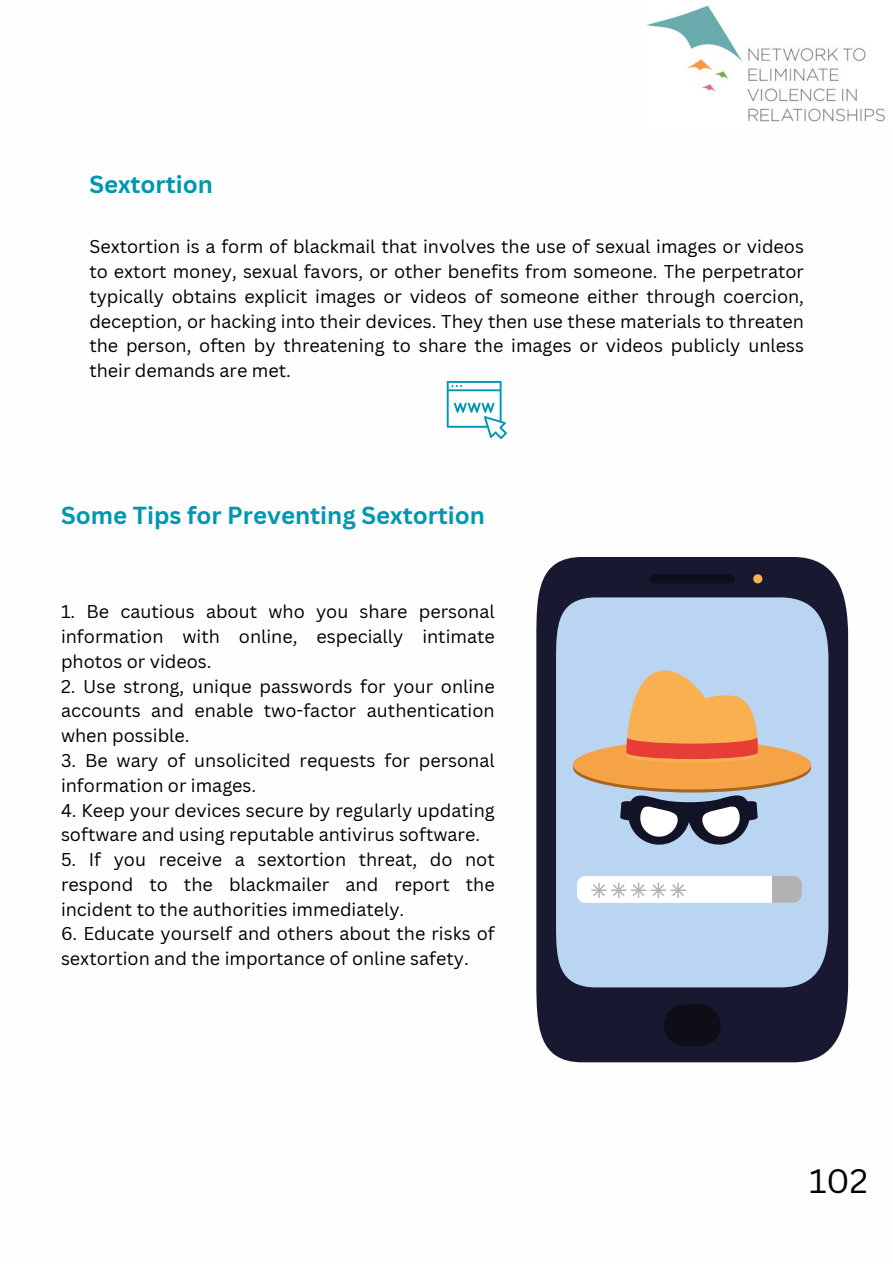
<style>
.page{position:relative;width:893px;height:1264px;background:#fff}
.page>*{position:absolute;margin:0;border:0;box-sizing:border-box;transform-origin:0 0}
.t1{font:33px "Canva Sans";color:#000}
.t2{font:700 24px "Canva Sans";color:#0097b2}
.t3{font:18px/24.8px "Canva Sans";color:#000;text-align:justify}
</style>
<div class="page">
<img style="left:647px;top:5px;width:238px;height:117px">
<div style="left:536px;top:557px;width:312px;height:505px;background:#181930"></div>
<div style="left:556px;top:597px;width:272px;height:390px;background:#bad5f1"></div>
<div style="left:663px;top:1004px;width:57px;height:42px;background:#0d0e18;border-radius:21px"></div>
<div style="left:649px;top:574px;width:85px;height:9px;background:#0d0e18;border-radius:5px"></div>
<svg style="left:753px;top:574px;width:9px;height:9px"></svg>
<div style="left:577px;top:876px;width:224px;height:27px;background:#fff;border-radius:8px"></div>
<svg style="left:772px;top:876px;width:29px;height:26px"></svg>
<svg style="left:591px;top:882px;width:95px;height:16px"></svg>
<svg style="left:573px;top:667px;width:238px;height:179px;background:#c5b09f"></svg>
<svg style="left:446px;top:381px;width:61px;height:58px"></svg>
<p class="t2" style="left:89px;top:168px;width:125px">Sextortion</p>
<h2 class="t3" style="left:89px;top:234px;width:716px">Sextortion is a form of blackmail that involves the use of sexual images or videos to extort money, sexual favors, or other benefits from someone. The perpetrator typically obtains explicit images or videos of someone either through coercion, deception, or hacking into their devices. They then use these materials to threaten the person, often by threatening to share the images or videos publicly unless their demands are met.</h2>
<p class="t2" style="left:61px;top:498px;width:425px">Some Tips for Preventing Sextortion</p>
<h2 class="t3" style="left:61px;top:599px;width:435px">1. Be cautious about who you share personal information with online, especially intimate photos or videos.</h2>
<p class="t3" style="left:61px;top:673px;width:435px">2. Use strong, unique passwords for your online accounts and enable two-factor authentication when possible.</p>
<p class="t3" style="left:61px;top:747px;width:435px">3. Be wary of unsolicited requests for personal information or images.</p>
<p class="t3" style="left:61px;top:797px;width:435px">4. Keep your devices secure by regularly updating software and using reputable antivirus software.</p>
<p class="t3" style="left:61px;top:846px;width:435px">5. If you receive a sextortion threat, do not respond to the blackmailer and report the incident to the authorities immediately.</p>
<p class="t3" style="left:61px;top:921px;width:435px">6. Educate yourself and others about the risks of sextortion and the importance of online safety.</p>
<p class="t1" style="left:809px;top:1158px;width:60px">102</p>
</div>
